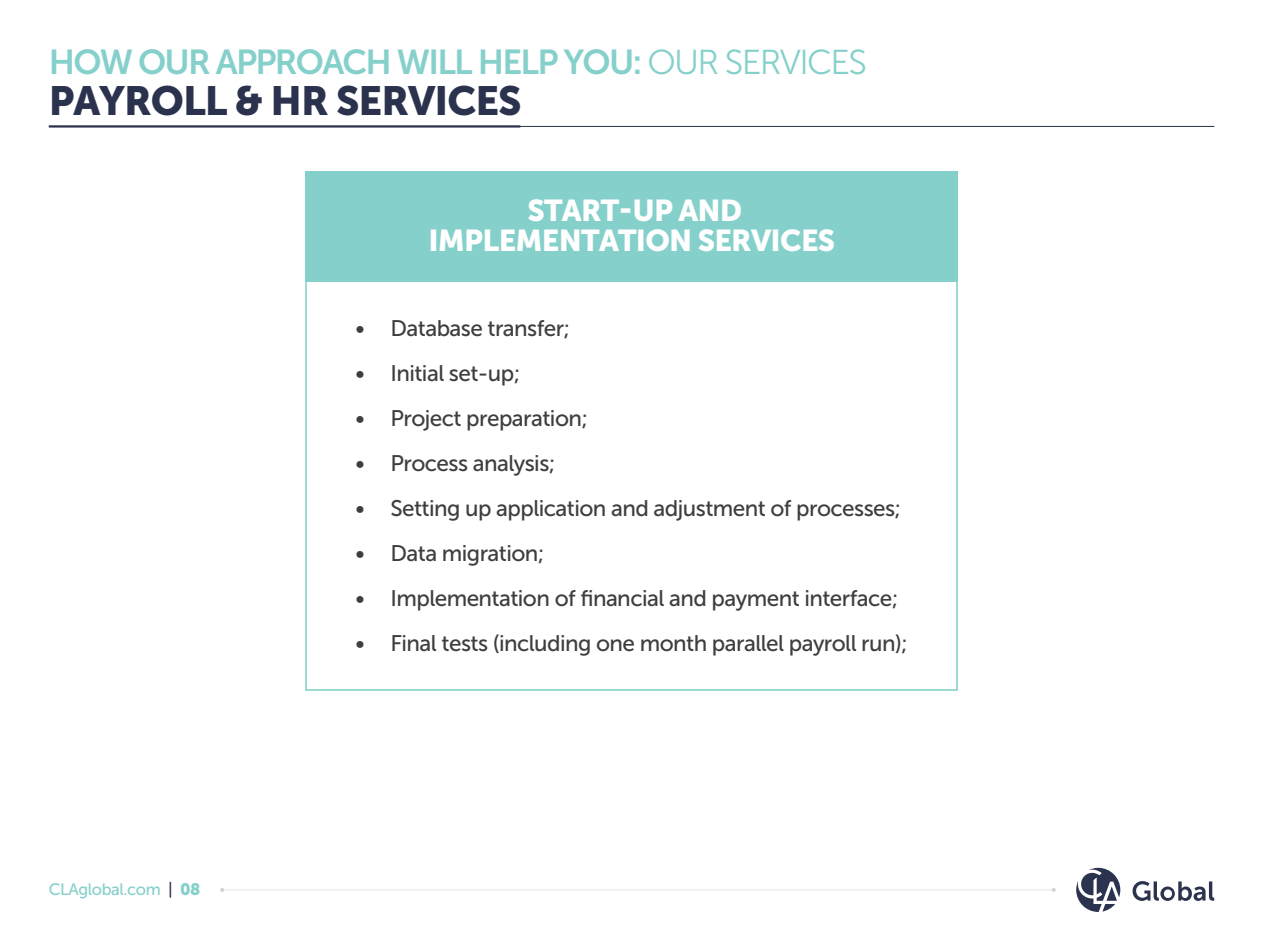
<style>
.page{position:relative;width:1263px;height:948px;background:#fff}
.page>*{position:absolute;margin:0;border:0;box-sizing:border-box;transform-origin:0 0}
.t1{font:40.5px "Museo Sans 900";letter-spacing:-.025em;color:#2b324e}
.t2{font:34.5px "Museo Sans 700";letter-spacing:-.05em;color:#85d0cb}
.t3{font:30px/30px "Museo Sans 900";letter-spacing:-.025em;color:#fff;text-align:center}
.t4{font:22.5px "Museo Sans 500";letter-spacing:-.025em;color:#3e3e3f}
.t5{font:16.5px "Museo Sans 500";letter-spacing:-.025em;color:#85d0cb}
.s1{font-family:"Museo Sans 300"}
.s2{color:#2b324e}
.s3{font-family:"Museo Sans 900"}
</style>
<div class="page">
<hr style="left:49px;top:126px;width:1165px;height:1px;background:#2b324e">
<hr style="left:49px;top:125px;width:471px;height:2px;background:#2b324e">
<svg style="left:305px;top:282px;width:653px;height:408px"></svg>
<div style="left:305px;top:171px;width:653px;height:111px;background:#85d0cb"></div>
<svg style="left:1132px;top:881px;width:82px;height:19px"></svg>
<svg style="left:1076px;top:867px;width:44px;height:44px"></svg>
<hr style="left:222px;top:889px;width:832px;height:1px;background:#e6e7e9">
<h2 class="t2" style="left:49px;top:43px;width:820px">HOW OUR APPROACH WILL HELP YOU: <span class="s1">OUR SERVICES</span></h2>
<h1 class="t1" style="left:49px;top:78px;width:474px">PAYROLL &amp; HR SERVICES</h1>
<h3 class="t3" style="left:428px;top:196px;width:408px">START-UP AND<br>IMPLEMENTATION SERVICES</h3>
<p class="t5" style="left:49px;top:880px;width:153px">CLAglobal.com <span class="s2">|</span> <span class="s3">08</span></p>
<p class="t4" style="left:356px;top:316px;width:216px">• Database transfer;</p>
<p class="t4" style="left:356px;top:361px;width:166px">• Initial set-up;</p>
<p class="t4" style="left:356px;top:406px;width:234px">• Project preparation;</p>
<p class="t4" style="left:356px;top:451px;width:201px">• Process analysis;</p>
<p class="t4" style="left:356px;top:496px;width:547px">• Setting up application and adjustment of processes;</p>
<p class="t4" style="left:356px;top:541px;width:190px">• Data migration;</p>
<p class="t4" style="left:356px;top:586px;width:544px">• Implementation of financial and payment interface;</p>
<p class="t4" style="left:356px;top:631px;width:554px">• Final tests (including one month parallel payroll run);</p>
</div>
